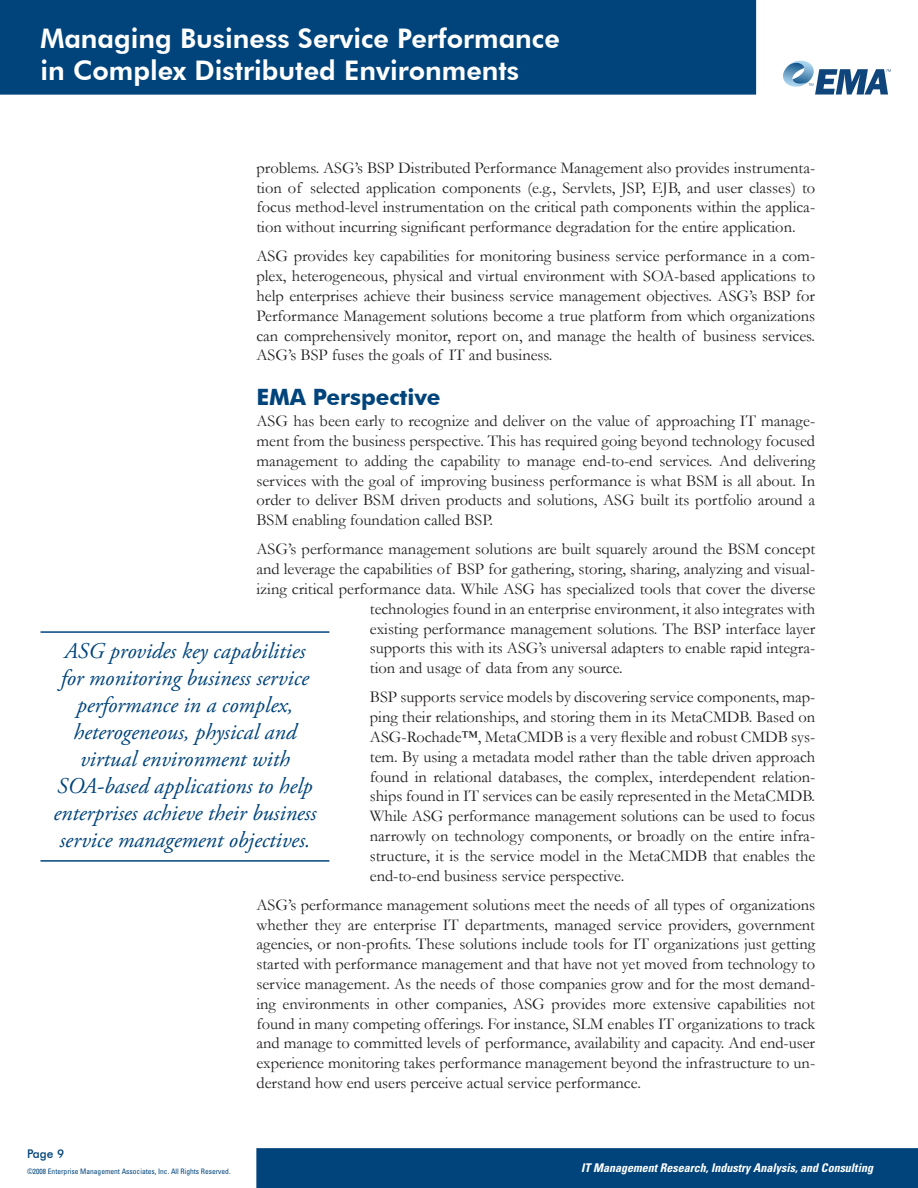
<style>
.page{position:relative;width:918px;height:1188px;background:#fff}
.page>*{position:absolute;margin:0;border:0;box-sizing:border-box;transform-origin:0 0}
.t1{font:800 27px/32.4px "Futura BT";color:#fff}
.Pull_Quote{font:italic 22.5px/27px "Adobe Garamond Pro";color:#00447b;text-align:center}
.Heading_1{font:700 22.5px "Futura BT";letter-spacing:-.005em;color:#00447b}
.t2{font:16.5px/19.8px "Garamond";color:#231f20;text-align:justify}
.t3{font:italic 700 condensed 12px "Univers";color:#fff}
.t4{font:500 12px "Futura BT";color:#00447b}
.t5{font:condensed 7.5px "Univers";color:#00447b}
</style>
<div class="page">
<div style="left:0;top:0;width:756px;height:94px;background:#00447b"></div>
<svg style="left:783px;top:61px;width:108px;height:34px"></svg>
<div style="left:257px;top:1149px;width:661px;height:39px;background:#00447b"></div>
<div style="left:256px;top:1148px;width:662px;height:40px;border:1px solid #00447b"></div>
<hr style="left:40px;top:631px;width:289px;height:2px;background:#00447b">
<hr style="left:40px;top:860px;width:289px;height:2px;background:#00447b">
<h1 class="t1" style="left:40px;top:21px;width:521px">Managing Business Service Performance in Complex Distributed Environments</h1>
<p class="t2" style="left:256px;top:157px;width:560px">problems. ASG’s BSP Distributed Performance Management also provides instrumenta&shy;tion of selected application components (e.g., Servlets, JSP, EJB, and user classes) to focus method-level instrumentation on the critical path components within the applica&shy;tion without incurring significant performance degradation for the entire application.</p>
<p class="t2" style="left:256px;top:246px;width:560px">ASG provides key capabilities for monitoring business service performance in a com&shy;plex, heterogeneous, physical and virtual environment with SOA-based applications to help enterprises achieve their business service management objectives. ASG’s BSP for Performance Management solutions become a true platform from which organizations can comprehensively monitor, report on, and manage the health of business services.<br>ASG’s BSP fuses the goals of IT and business.</p>
<p class="Heading_1" style="left:256px;top:383px;width:186px">EMA Perspective</p>
<p class="t2" style="left:256px;top:411px;width:560px">ASG has been early to recognize and deliver on the value of approaching IT manage&shy;ment from the business perspective. This has required going beyond technology focused management to adding the capability to manage end-to-end services. And delivering services with the goal of improving business performance is what BSM is all about. In order to deliver BSM driven products and solutions, ASG built its portfolio around a BSM enabling foundation called BSP.</p>
<p class="t2" style="left:256px;top:539px;width:560px">ASG’s performance management solutions are built squarely around the BSM concept</p>
<p class="t2" style="left:256px;top:559px;width:560px">and leverage the capabilities of BSP for gathering, storing, sharing, analyzing and visual-</p>
<p class="t2" style="left:256px;top:578px;width:560px">izing critical performance data. While ASG has specialized tools that cover the diverse</p>
<p class="t2" style="left:370px;top:598px;width:447px">technologies found in an enterprise environment, it also integrates with</p>
<p class="t2" style="left:370px;top:618px;width:447px">existing performance management solutions. The BSP interface layer</p>
<p class="t2" style="left:370px;top:638px;width:447px">supports this with its ASG’s universal adapters to enable rapid integra-</p>
<p class="t2" style="left:370px;top:658px;width:255px">tion and usage of data from any source.</p>
<p class="t2" style="left:370px;top:687px;width:447px">BSP supports service models by discovering service components, map&shy;ping their relationships, and storing them in its MetaCMDB. Based on ASG-Rochade™, MetaCMDB is a very flexible and robust CMDB sys&shy;tem. By using a metadata model rather than the table driven approach found in relational databases, the complex, interde-pendent relation&shy;ships found in IT services can be easily represented in the MetaCMDB.<br>While ASG performance management solutions can be used to focus narrowly on technology components, or broadly on the entire infra&shy;structure, it is the service model in the MetaCMDB that enables the end-to-end business service perspective.</p>
<p class="t2" style="left:256px;top:894px;width:560px">ASG’s performance management solutions meet the needs of all types of organizations whether they are enterprise IT departments, managed service providers, government agencies, or non-profits. These solutions include tools for IT organizations just getting started with performance management and that have not yet moved from technology to service management. As the needs of those companies grow and for the most demand&shy;ing environments in other companies, ASG provides more extensive capabilities not found in many competing offerings. For instance, SLM enables IT organizations to track and manage to committed levels of performance, availability and capacity. And end-user experience monitoring takes performance management beyond the infrastructure to un&shy;derstand how end users perceive actual service performance.</p>
<p class="Pull_Quote" style="left:54px;top:638px;width:264px">ASG provides key capabilities for monitoring business service performance in a complex, heterogeneous, physical and virtual environment with<br>SOA-based applications to help enterprises achieve their business service management objectives.</p>
<p class="t4" style="left:27px;top:1147px;width:28px">Page</p>
<p class="t5" style="left:27px;top:1167px;width:205px">©2008 Enterprise Management Associates, Inc. All Rights Reserved.</p>
<p class="t3" style="left:581px;top:1160px;width:293px">IT Management Research, Industry Analysis, and Consulting</p>
</div>
